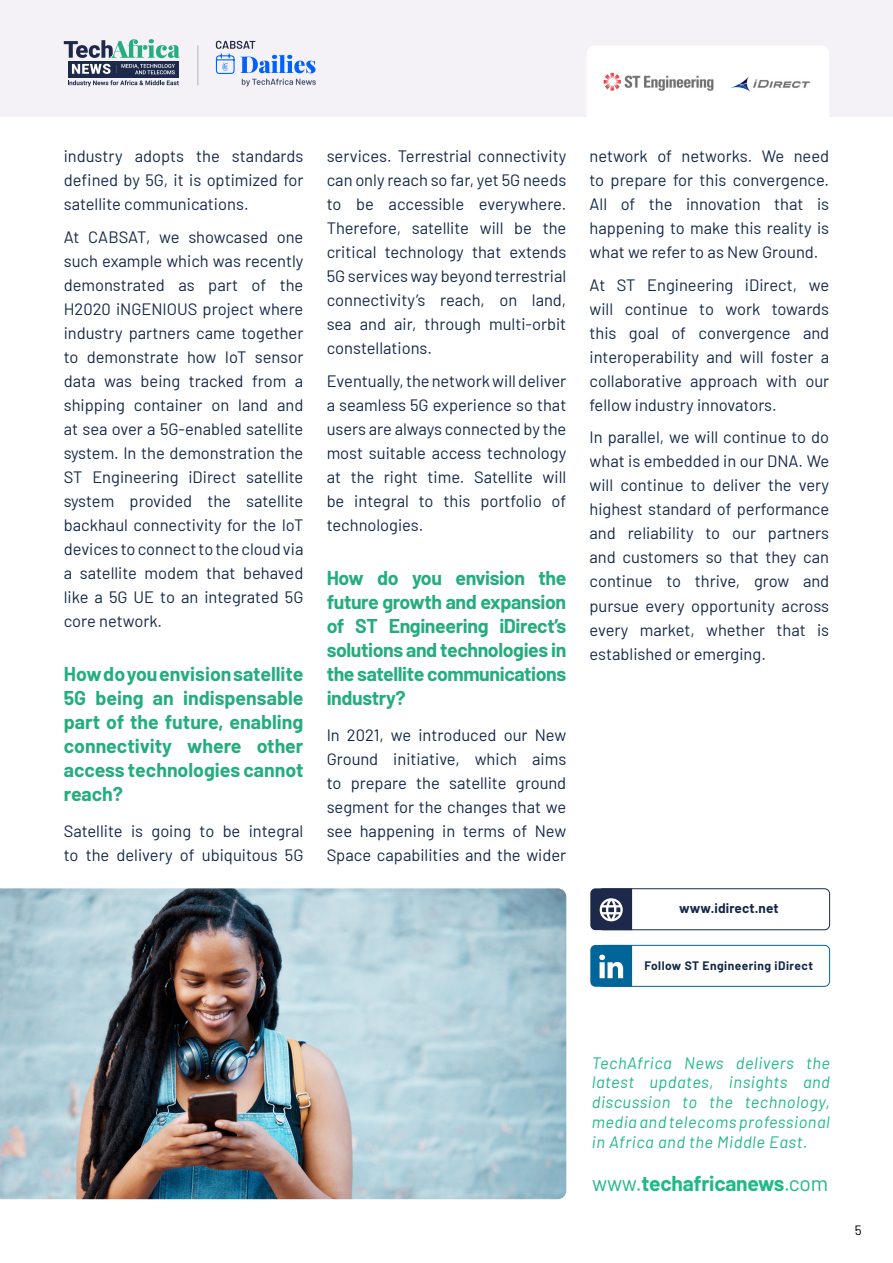
<style>
.page{position:relative;width:893px;height:1263px;background:#fff}
.page>*{position:absolute;margin:0;border:0;box-sizing:border-box;transform-origin:0 0}
.t1{font:700 21px "Barlow";letter-spacing:-.01em;color:#1fb887}
.t2{font:700 19.5px/24px "Barlow";letter-spacing:-.015em;color:#24ad7d;text-align:justify}
.t3{font:16.5px/24px "Barlow";color:#14294a;text-align:justify}
.t4{font:italic 16.5px/19.8px "Barlow";letter-spacing:.03em;color:#1fb887;text-align:justify}
.t5{font:700 13.5px "Barlow";letter-spacing:.01em;color:#14294a}
.t6{font:13.5px "Barlow";color:#000}
.t7{font:700 12px "Barlow";letter-spacing:.04em;color:#14294a}
.s1{font-weight:400}
</style>
<div class="page">
<div style="left:0;top:0;width:893px;height:117px;background:#f4f2f7"></div>
<div style="left:587px;top:45px;width:242px;height:101px;background:#fff;border-radius:9px"></div>
<div style="left:68px;top:61px;width:111px;height:16px;background:#1c294a"></div>
<svg style="left:64px;top:39px;width:116px;height:19px"></svg>
<svg style="left:68px;top:80px;width:111px;height:6px"></svg>
<svg style="left:72px;top:64px;width:103px;height:10px"></svg>
<hr style="left:197px;top:45px;width:1px;height:40px;background:#b3b3b3">
<svg style="left:216px;top:41px;width:100px;height:45px"></svg>
<img style="left:603px;top:72px;width:208px;height:20px">
<div style="left:598px;top:888px;width:232px;height:42px;border:1px solid #1c294a;border-radius:5px"></div>
<svg style="left:590px;top:888px;width:42px;height:42px;background:#46506b"></svg>
<div style="left:598px;top:945px;width:232px;height:42px;border:1px solid #069;border-radius:5px"></div>
<svg style="left:590px;top:945px;width:42px;height:42px;background:#2d81ab"></svg>
<img style="left:0;top:888px;width:566px;height:311px">
<p class="t3" style="left:64px;top:143px;width:241px">industry adopts the standards defined by 5G, it is optimized for satellite communications.</p>
<p class="t3" style="left:64px;top:224px;width:241px">At CABSAT, we showcased one such example which was recently demonstrated as part of the H2020 iNGENIOUS project where industry partners came together to demonstrate how IoT sensor data was being tracked from a shipping container on land and at sea over a 5G-enabled satellite system. In the demonstration the ST Engineering iDirect satellite system provided the satellite backhaul connectivity for the IoT devices to connect to the cloud via a satellite modem that behaved like a 5G UE to an integrated 5G core network.</p>
<p class="t2" style="left:64px;top:660px;width:241px">How do you envision satellite 5G being an indispensable part of the future, enabling connectivity where other access technologies cannot reach?</p>
<p class="t3" style="left:64px;top:818px;width:241px">Satellite is going to be integral to the delivery of ubiquitous 5G</p>
<p class="t3" style="left:327px;top:143px;width:241px">services. Terrestrial connectivity can only reach so far, yet 5G needs to be accessible everywhere.<br>Therefore, satellite will be the critical technology that extends 5G services way beyond terrestrial connectivity’s reach, on land, sea and air, through multi-orbit constellations.</p>
<p class="t3" style="left:327px;top:368px;width:241px">Eventually, the network will deliver a seamless 5G experience so that users are always connected by the most suitable access technology at the right time. Satellite will be integral to this portfolio of technologies.</p>
<p class="t2" style="left:327px;top:564px;width:241px">How do you envision the future growth and expansion of ST Engineering iDirect’s solutions and technologies in the satellite communications industry?</p>
<p class="t3" style="left:327px;top:722px;width:241px">In 2021, we introduced our New Ground initiative, which aims to prepare the satellite ground segment for the changes that we see happening in terms of New Space capabilities and the wider</p>
<p class="t3" style="left:589px;top:143px;width:241px">network of networks. We need to prepare for this convergence.<br>All of the innovation that is happening to make this reality is what we refer to as New Ground.</p>
<p class="t3" style="left:589px;top:272px;width:241px">At ST Engineering iDirect, we will continue to work towards this goal of convergence and interoperability and will foster a collaborative approach with our fellow industry innovators.</p>
<p class="t3" style="left:589px;top:424px;width:241px">In parallel, we will continue to do what is embedded in our DNA. We will continue to deliver the very highest standard of performance and reliability to our partners and customers so that they can continue to thrive, grow and pursue every opportunity across every market, whether that is established or emerging.</p>
<p class="t5" style="left:679px;top:898px;width:101px">www.idirect.net</p>
<p class="t7" style="left:645px;top:957px;width:170px">Follow ST Engineering iDirect</p>
<p class="t4" style="left:592px;top:1051px;width:240px">TechAfrica News delivers the latest updates, insights and discussion to the technology, media and telecoms professional in Africa and the Middle East.</p>
<p class="t1" style="left:592px;top:1168px;width:238px"><span class="s1">www.</span>techafricanews<span class="s1">.com</span></p>
<p class="t6" style="left:855px;top:1220px;width:8px">5</p>
</div>
